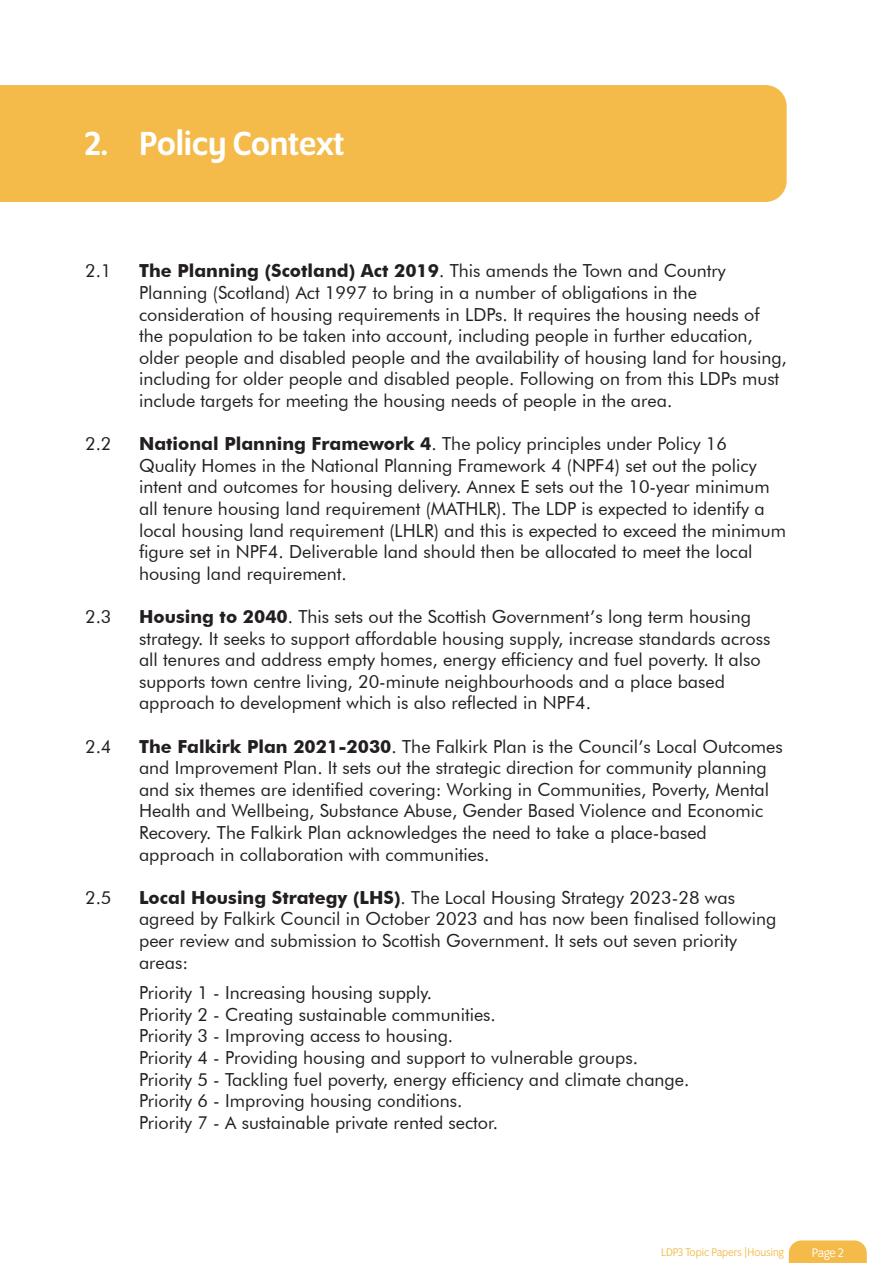
<style>
.page{position:relative;width:893px;height:1263px;background:#fff}
.page>*{position:absolute;margin:0;border:0;box-sizing:border-box;transform-origin:0 0}
.Chapter_Headings{font:500 36px "Program OT";color:#fff}
.Paragraph_regular{font:18px/21.6px "Futura BT";color:#231f20}
.t1{font:13.5px "Program OT";color:#fff}
.t2{font:12px "Program OT";color:#f4bb4a}
.s1{font-weight:700}
</style>
<div class="page">
<svg style="left:789px;top:1240px;width:78px;height:23px;background:#f4bf54"></svg>
<div style="left:0;top:85px;width:787px;height:117px;background:#f4bb4a"></div>
<h2 class="Chapter_Headings" style="left:85px;top:123px;width:261px">2. Policy Context</h2>
<p class="Paragraph_regular" style="left:85px;top:260px;width:28px">2.1</p>
<p class="Paragraph_regular" style="left:139px;top:260px;width:649px"><span class="s1">The Planning (Scotland) Act 2019</span>. This amends the Town and Country Planning (Scotland) Act 1997 to bring in a number of obligations in the consideration of housing requirements in LDPs. It requires the housing needs of the population to be taken into account, including people in further education, older people and disabled people and the availability of housing land for housing, including for older people and disabled people. Following on from this LDPs must include targets for meeting the housing needs of people in the area.</p>
<p class="Paragraph_regular" style="left:85px;top:433px;width:28px">2.2</p>
<p class="Paragraph_regular" style="left:139px;top:433px;width:648px"><span class="s1">National Planning Framework 4</span>. The policy principles under Policy 16<br>Quality Homes in the National Planning Framework 4 (NPF4) set out the policy intent and outcomes for housing delivery. Annex E sets out the 10-year minimum all tenure housing land requirement (MATHLR). The LDP is expected to identify a local housing land requirement (LHLR) and this is expected to exceed the minimum figure set in NPF4. Deliverable land should then be allocated to meet the local housing land requirement.</p>
<p class="Paragraph_regular" style="left:85px;top:606px;width:28px">2.3</p>
<p class="Paragraph_regular" style="left:139px;top:606px;width:633px"><span class="s1">Housing to 2040</span>. This sets out the Scottish Government’s long term housing strategy. It seeks to support affordable housing supply, increase standards across all tenures and address empty homes, energy efficiency and fuel poverty. It also supports town centre living, 20-minute neighbourhoods and a place based approach to development which is also reflected in NPF4.</p>
<p class="Paragraph_regular" style="left:85px;top:735px;width:28px">2.4</p>
<p class="Paragraph_regular" style="left:139px;top:735px;width:645px"><span class="s1">The Falkirk Plan 2021-2030</span>. The Falkirk Plan is the Council’s Local Outcomes and Improvement Plan. It sets out the strategic direction for community planning and six themes are identified covering: Working in Communities, Poverty, Mental Health and Wellbeing, Substance Abuse, Gender Based Violence and Economic Recovery. The Falkirk Plan acknowledges the need to take a place-based approach in collaboration with communities.</p>
<p class="Paragraph_regular" style="left:85px;top:886px;width:28px">2.5</p>
<p class="Paragraph_regular" style="left:139px;top:886px;width:639px"><span class="s1">Local Housing Strategy (LHS)</span>. The Local Housing Strategy 2023-28 was agreed by Falkirk Council in October 2023 and has now been finalised following peer review and submission to Scottish Government. It sets out seven priority areas:</p>
<p class="Paragraph_regular" style="left:139px;top:982px;width:295px">Priority 1 - Increasing housing supply.</p>
<p class="Paragraph_regular" style="left:139px;top:1003px;width:358px">Priority 2 - Creating sustainable communities.</p>
<p class="Paragraph_regular" style="left:139px;top:1025px;width:315px">Priority 3 - Improving access to housing.</p>
<p class="Paragraph_regular" style="left:139px;top:1047px;width:500px">Priority 4 - Providing housing and support to vulnerable groups.</p>
<p class="Paragraph_regular" style="left:139px;top:1068px;width:552px">Priority 5 - Tackling fuel poverty, energy efficiency and climate change.</p>
<p class="Paragraph_regular" style="left:139px;top:1090px;width:325px">Priority 6 - Improving housing conditions.</p>
<p class="Paragraph_regular" style="left:139px;top:1111px;width:360px">Priority 7 - A sustainable private rented sector.</p>
<p class="t2" style="left:661px;top:1245px;width:124px">LDP3 Topic Papers |Housing</p>
<p class="t1" style="left:812px;top:1245px;width:33px">Page 2</p>
</div>
